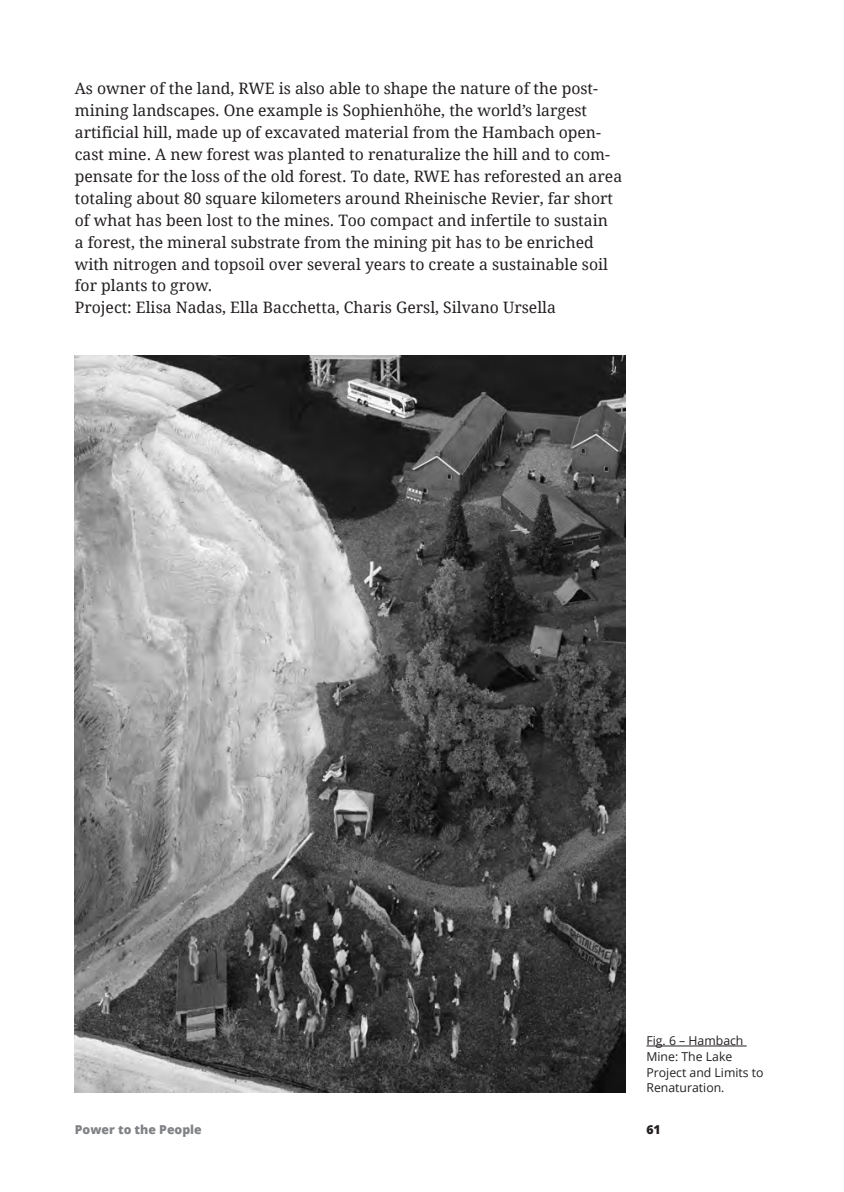
<style>
.page{position:relative;width:844px;height:1192px;background:#fff}
.page>*{position:absolute;margin:0;border:0;box-sizing:border-box;transform-origin:0 0}
.t1{font:15.75px/21.9px "Droid Serif";color:#231f20}
.t2{font:12.25px/15.8px "Open Sans";color:#231f20}
.t3{font:800 12.25px "Open Sans";color:#808285}
.t4{font:800 12.25px "Open Sans";color:#231f20}
</style>
<div class="page">
<hr style="left:646px;top:1045px;width:100px;height:1px;background:#231f20">
<img style="left:75px;top:355px;width:550px;height:737px">
<p class="t1" style="left:75px;top:78px;width:549px">As owner of the land, RWE is also able to shape the nature of the post&shy;mining landscapes. One example is Sophienhöhe, the world’s largest artificial hill, made up of excavated material from the Hambach open&shy;cast mine. A new forest was planted to renaturalize the hill and to com&shy;pensate for the loss of the old forest. To date, RWE has reforested an area totaling about 80 square kilometers around Rheinische Revier, far short of what has been lost to the mines. Too compact and infertile to sustain<br>a forest, the mineral substrate from the mining pit has to be enriched with nitrogen and topsoil over several years to create a sustainable soil for plants to grow.<br>Project: Elisa Nadas, Ella Bacchetta, Charis Gersl, Silvano Ursella</p>
<p class="t2" style="left:646px;top:1032px;width:119px">Fig. 6 – Hambach<br>Mine: The Lake<br>Project and Limits to<br>Renaturation.</p>
<p class="t3" style="left:75px;top:1120px;width:128px">Power to the People</p>
<p class="t4" style="left:646px;top:1120px;width:16px">61</p>
</div>
